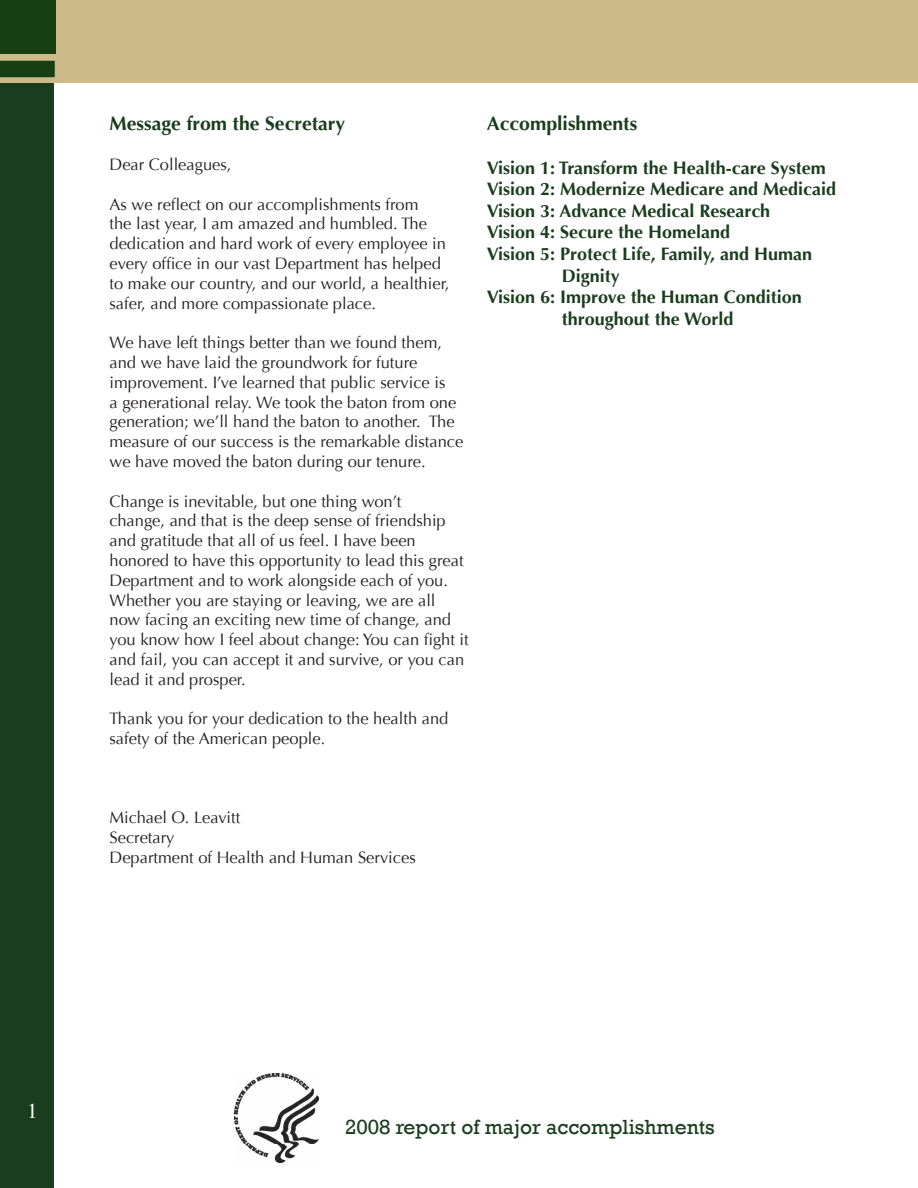
<style>
.page{position:relative;width:918px;height:1188px;background:#fff}
.page>*{position:absolute;margin:0;border:0;box-sizing:border-box;transform-origin:0 0}
.t1{font:21px "Rockwell";color:#193d1d}
.t2{font:21px "Times";color:#fff}
.Vision{font:700 19.5px "Optima";color:#193d1d}
.Vision_body{font:700 18px "Optima";color:#193d1d}
.Normal__Web{font:16.5px/19.8px "Optima";color:#231f20}
</style>
<div class="page">
<img style="left:234px;top:1073px;width:84px;height:89px">
<div style="left:0;top:0;width:918px;height:83px;background:#cb8"></div>
<div style="left:0;top:0;width:56px;height:54px;background:#173f14"></div>
<div style="left:0;top:83px;width:54px;height:1105px;background:#193d1d"></div>
<svg style="left:0;top:61px;width:55px;height:16px"></svg>
<p class="Vision" style="left:110px;top:112px;width:237px">Message from the Secretary</p>
<p class="Normal__Web" style="left:110px;top:155px;width:123px">Dear Colleagues,</p>
<p class="Normal__Web" style="left:110px;top:194px;width:342px">As we reflect on our accomplishments from<br>the last year, I am amazed and humbled. The dedication and hard work of every employee in every office in our vast Department has helped to make our country, and our world, a healthier, safer, and more compassionate place.</p>
<p class="Normal__Web" style="left:110px;top:333px;width:355px">We have left things better than we found them, and we have laid the groundwork for future improvement. I’ve learned that public service is<br>a generational relay. We took the baton from one generation; we’ll hand the baton to another. The measure of our success is the remarkable distance we have moved the baton during our tenure.</p>
<p class="Normal__Web" style="left:110px;top:491px;width:361px">Change is inevitable, but one thing won’t<br>change, and that is the deep sense of friendship and gratitude that all of us feel. I have been honored to have this opportunity to lead this great Department and to work alongside each of you.<br>Whether you are staying or leaving, we are all now facing an exciting new time of change, and you know how I feel about change: You can fight it and fail, you can accept it and survive, or you can lead it and prosper.</p>
<p class="Normal__Web" style="left:110px;top:709px;width:340px">Thank you for your dedication to the health and safety of the American people.</p>
<p class="Vision" style="left:487px;top:112px;width:152px">Accomplishments</p>
<p class="Vision_body" style="left:487px;top:157px;width:341px">Vision 1: Transform the Health-care System</p>
<p class="Vision_body" style="left:487px;top:179px;width:351px">Vision 2: Modernize Medicare and Medicaid</p>
<p class="Vision_body" style="left:487px;top:200px;width:285px">Vision 3: Advance Medical Research</p>
<p class="Vision_body" style="left:487px;top:222px;width:245px">Vision 4: Secure the Homeland</p>
<p class="Vision_body" style="left:487px;top:243px;width:327px">Vision 5: Protect Life, Family, and Human</p>
<p class="Vision_body" style="left:562px;top:265px;width:60px">Dignity</p>
<p class="Vision_body" style="left:487px;top:287px;width:317px">Vision 6: Improve the Human Condition</p>
<p class="Vision_body" style="left:562px;top:308px;width:173px">throughout the World</p>
<p class="Normal__Web" style="left:110px;top:808px;width:308px">Michael O. Leavitt<br>Secretary<br>Department of Health and Human Services</p>
<p class="t2" style="left:27px;top:1092px;width:12px">1</p>
<p class="t1" style="left:345px;top:1114px;width:371px">2008 report of major accomplishments</p>
</div>
